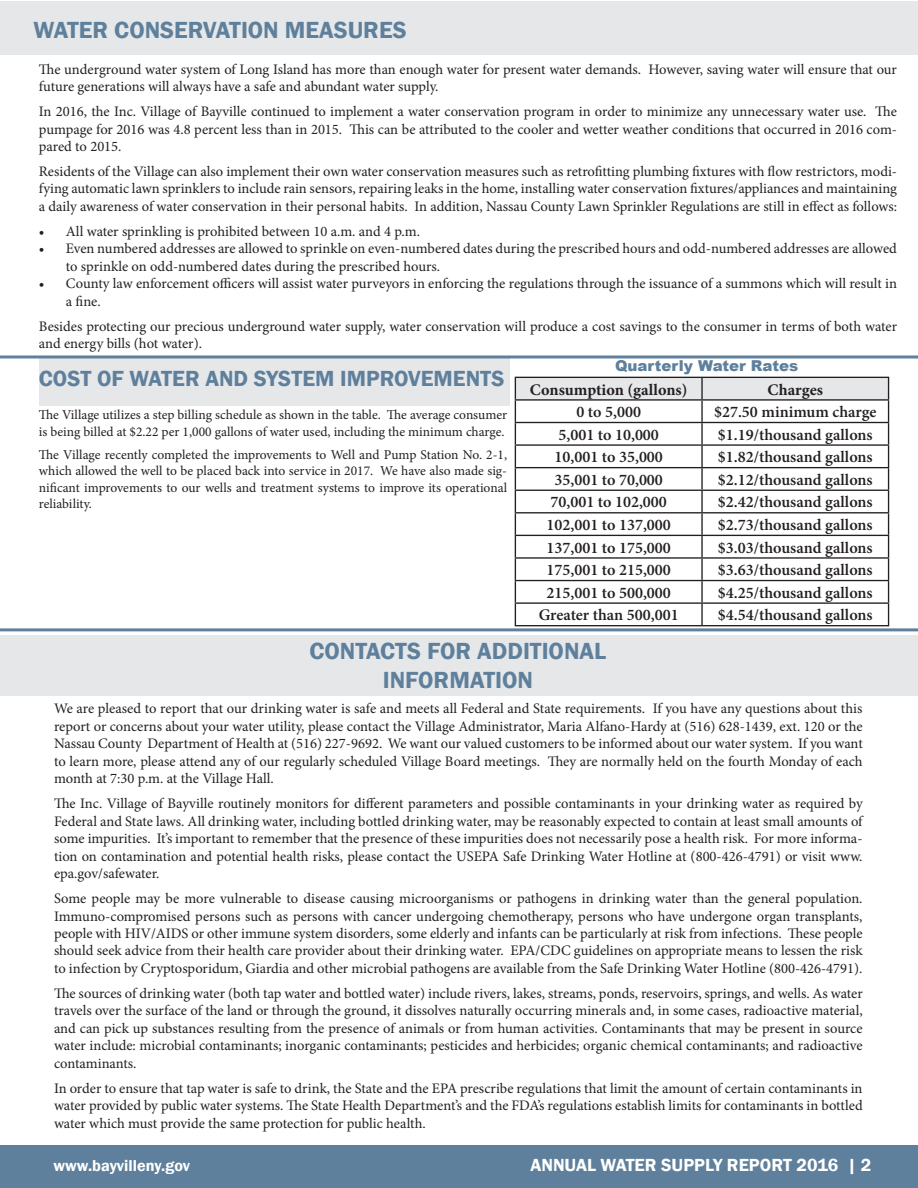
<style>
.page{position:relative;width:918px;height:1188px;background:#fff}
.page>*{position:absolute;margin:0;border:0;box-sizing:border-box;transform-origin:0 0}
.t1{font:600 24px/28.8px "Franklin Gothic";color:#5e809c;text-align:center}
.t2{font:600 22.5px "Franklin Gothic";color:#5e809c}
.t3{font:600 18px "Franklin Gothic";color:#fff}
.t4{font:600 16.2px "Minion Pro";color:#231f20}
.t5{font:700 16.2px "Minion Pro";color:#231f20}
.t6{font:600 16.2px "Franklin Gothic";color:#fff}
.t7{font:900 15px "Arial";color:#5e809c}
.t8{font:14.55px/17.4px "Minion Pro";color:#231f20;text-align:justify}
.t9{font:13.5px/16.2px "Minion Pro";color:#231f20}
</style>
<div class="page">
<div style="left:0;top:1145px;width:918px;height:43px;background:#5e809c"></div>
<div style="left:0;top:636px;width:918px;height:60px;background:#e6e7e9"></div>
<hr style="left:0;top:628px;width:918px;height:3px;background:#5e809c">
<div style="left:39px;top:357px;width:470px;height:49px;background:#e6e7e9"></div>
<hr style="left:0;top:355px;width:918px;height:3px;background:#5e809c">
<svg style="left:515px;top:377px;width:374px;height:248px"></svg>
<hr style="left:515px;top:625px;width:187px;height:1px;background:#231f20">
<hr style="left:702px;top:625px;width:187px;height:1px;background:#231f20">
<div style="left:0;top:1px;width:918px;height:54px;background:#e6e7e9"></div>
<h1 class="t1" style="left:33px;top:16px;width:375px">WATER CONSERVATION MEASURES</h1>
<p class="t8" style="left:39px;top:60px;width:860px">The underground water system of Long Island has more than enough water for present water demands. However, saving water will ensure that our future generations will always have a safe and abundant water supply.</p>
<p class="t8" style="left:39px;top:103px;width:860px">In 2016, the Inc. Village of Bayville continued to implement a water conservation program in order to minimize any unnecessary water use. The pumpage for 2016 was 4.8 percent less than in 2015. This can be attributed to the cooler and wetter weather conditions that occurred in 2016 com&shy;pared to 2015.</p>
<p class="t8" style="left:39px;top:163px;width:860px">Residents of the Village can also implement their own water conservation measures such as retrofitting plumbing fixtures with flow restrictors, modi&shy;fying automatic lawn sprinklers to include rain sensors, repairing leaks in the home, installing water conservation fixtures/appliances and maintaining a daily awareness of water conservation in their personal habits. In addition, Nassau County Lawn Sprinkler Regulations are still in effect as follows:</p>
<p class="t8" style="left:39px;top:223px;width:383px">• All water sprinkling is prohibited between 10 a.m. and 4 p.m.</p>
<p class="t8" style="left:66px;top:240px;width:833px;text-indent:-27px">• Even numbered addresses are allowed to sprinkle on even-numbered dates during the prescribed hours and odd-numbered addresses are allowed to sprinkle on odd-numbered dates during the prescribed hours.</p>
<p class="t8" style="left:66px;top:275px;width:833px;text-indent:-27px">• County law enforcement officers will assist water purveyors in enforcing the regulations through the issuance of a summons which will result in a fine.</p>
<p class="t8" style="left:39px;top:317px;width:860px">Besides protecting our precious underground water supply, water conservation will produce a cost savings to the consumer in terms of both water and energy bills (hot water).</p>
<h2 class="t2" style="left:39px;top:365px;width:467px">COST OF WATER AND SYSTEM IMPROVEMENTS</h2>
<p class="t9" style="left:39px;top:407px;width:470px">The Village utilizes a step billing schedule as shown in the table. The average consumer is being billed at $2.22 per 1,000 gallons of water used, including the minimum charge.</p>
<p class="t9" style="left:39px;top:447px;width:470px;text-align:justify">The Village recently completed the improvements to Well and Pump Station No. 2-1, which allowed the well to be placed back into service in 2017. We have also made sig&shy;nificant improvements to our wells and treatment systems to improve its operational reliability.</p>
<p class="t7" style="left:615px;top:355px;width:185px">Quarterly Water Rates</p>
<p class="t5" style="left:530px;top:378px;width:159px">Consumption (gallons)</p>
<p class="t5" style="left:768px;top:378px;width:57px">Charges</p>
<p class="t4" style="left:576px;top:401px;width:66px">0 to 5,000</p>
<p class="t4" style="left:714px;top:401px;width:164px">$27.50 minimum charge</p>
<p class="t4" style="left:558px;top:423px;width:102px">5,001 to 10,000</p>
<p class="t4" style="left:718px;top:423px;width:156px">$1.19/thousand gallons</p>
<p class="t4" style="left:554px;top:446px;width:110px">10,001 to 35,000</p>
<p class="t4" style="left:718px;top:446px;width:156px">$1.82/thousand gallons</p>
<p class="t4" style="left:554px;top:468px;width:110px">35,001 to 70,000</p>
<p class="t4" style="left:718px;top:468px;width:156px">$2.12/thousand gallons</p>
<p class="t4" style="left:550px;top:491px;width:118px">70,001 to 102,000</p>
<p class="t4" style="left:718px;top:491px;width:156px">$2.42/thousand gallons</p>
<p class="t4" style="left:546px;top:514px;width:126px">102,001 to 137,000</p>
<p class="t4" style="left:718px;top:514px;width:156px">$2.73/thousand gallons</p>
<p class="t4" style="left:546px;top:536px;width:126px">137,001 to 175,000</p>
<p class="t4" style="left:718px;top:536px;width:156px">$3.03/thousand gallons</p>
<p class="t4" style="left:546px;top:559px;width:126px">175,001 to 215,000</p>
<p class="t4" style="left:718px;top:559px;width:156px">$3.63/thousand gallons</p>
<p class="t4" style="left:546px;top:581px;width:126px">215,001 to 500,000</p>
<p class="t4" style="left:718px;top:581px;width:156px">$4.25/thousand gallons</p>
<p class="t4" style="left:539px;top:604px;width:141px">Greater than 500,001</p>
<p class="t4" style="left:718px;top:604px;width:156px">$4.54/thousand gallons</p>
<h1 class="t1" style="left:309px;top:637px;width:298px">CONTACTS FOR ADDITIONAL<br>INFORMATION</h1>
<p class="t8" style="left:54px;top:700px;width:810px">We are pleased to report that our drinking water is safe and meets all Federal and State requirements. If you have any questions about this report or concerns about your water utility, please contact the Village Administrator, Maria Alfano-Hardy at (516) 628-1439, ext. 120 or the Nassau County Department of Health at (516) 227-9692. We want our valued customers to be informed about our water system. If you want to learn more, please attend any of our regularly scheduled Village Board meetings. They are normally held on the fourth Monday of each month at 7:30 p.m. at the Village Hall.</p>
<p class="t8" style="left:54px;top:795px;width:810px">The Inc. Village of Bayville routinely monitors for different parameters and possible contaminants in your drinking water as required by Federal and State laws. All drinking water, including bottled drinking water, may be reasonably expected to contain at least small amounts of some impurities. It’s important to remember that the presence of these impurities does not necessarily pose a health risk. For more informa&shy;tion on contamination and potential health risks, please contact the USEPA Safe Drinking Water Hotline at (800-426-4791) or visit www. epa.gov/safewater.</p>
<p class="t8" style="left:54px;top:890px;width:810px">Some people may be more vulnerable to disease causing microorganisms or pathogens in drinking water than the general population.<br>Immuno-compromised persons such as persons with cancer undergoing chemotherapy, persons who have undergone organ transplants, people with HIV/AIDS or other immune system disorders, some elderly and infants can be particularly at risk from infections. These people should seek advice from their health care provider about their drinking water. EPA/CDC guidelines on appropriate means to lessen the risk to infection by Cryptosporidum, Giardia and other microbial pathogens are available from the Safe Drinking Water Hotline (800-426-4791).</p>
<p class="t8" style="left:54px;top:985px;width:810px">The sources of drinking water (both tap water and bottled water) include rivers, lakes, streams, ponds, reservoirs, springs, and wells. As water travels over the surface of the land or through the ground, it dissolves naturally occurring minerals and, in some cases, radioactive material, and can pick up substances resulting from the presence of animals or from human activities. Contaminants that may be present in source water include: microbial contaminants; inorganic contaminants; pesticides and herbicides; organic chemical contaminants; and radioactive contaminants.</p>
<p class="t8" style="left:54px;top:1079px;width:810px">In order to ensure that tap water is safe to drink, the State and the EPA prescribe regulations that limit the amount of certain contaminants in water provided by public water systems. The State Health Department’s and the FDA’s regulations establish limits for contaminants in bottled water which must provide the same protection for public health.</p>
<p class="t6" style="left:54px;top:1156px;width:138px">www.bayvilleny.gov</p>
<p class="t3" style="left:530px;top:1154px;width:342px">ANNUAL WATER SUPPLY REPORT 2016 | 2</p>
</div>
